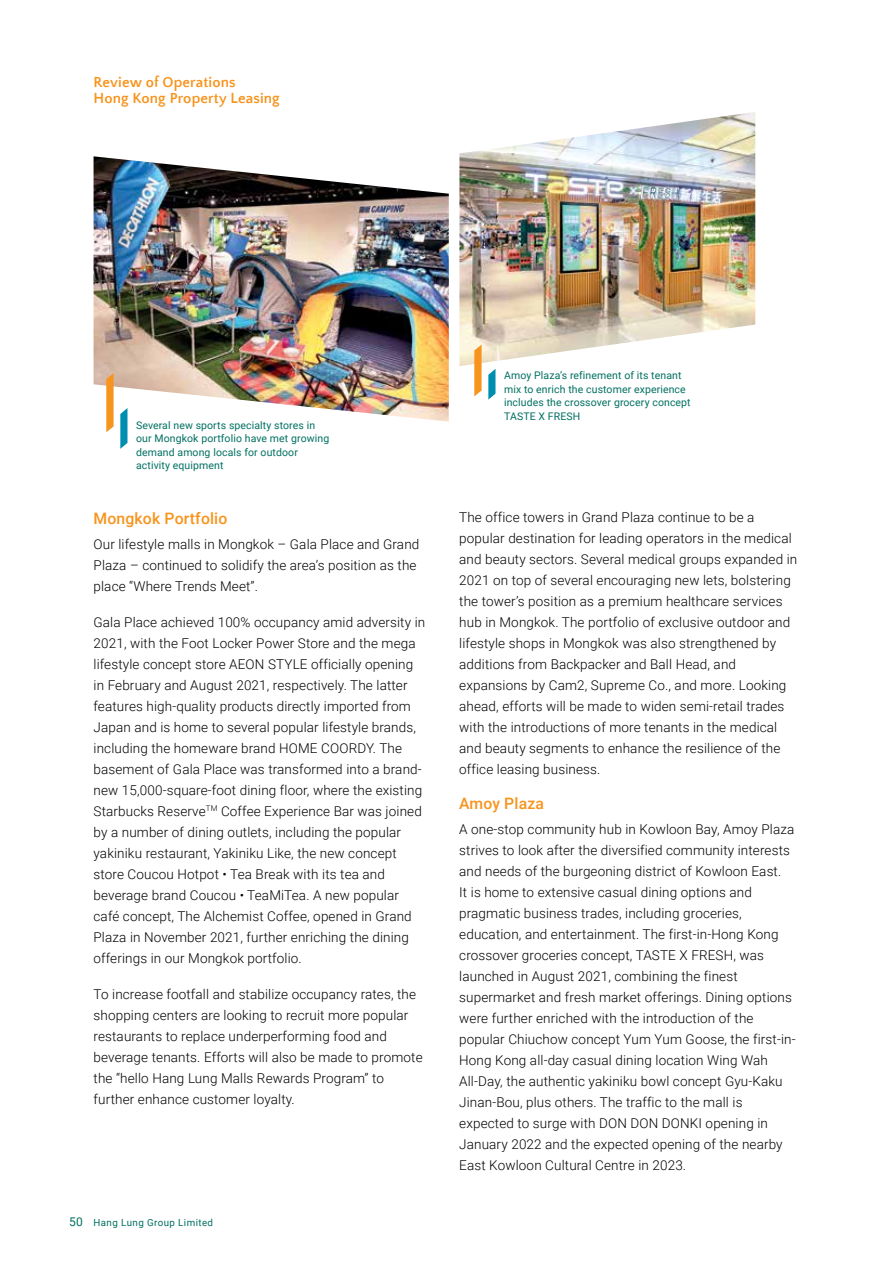
<style>
.page{position:relative;width:893px;height:1263px;background:#fff}
.page>*{position:absolute;margin:0;border:0;box-sizing:border-box;transform-origin:0 0}
.t1{font:500 15.75px "Roboto";letter-spacing:.01em;color:#f7941d}
.t2{font:700 15px/16.5px "Quattrocento Sans";letter-spacing:.01em;color:#f7941d}
.t3{font:300 13.5px/21px "Roboto";letter-spacing:.01em;color:#000}
.t4{font:10.5px/13.5px "Roboto";letter-spacing:.01em;color:#007061}
.t5{font:9.75px "Roboto";letter-spacing:.04em;color:#007061}
.s1{font-size:12px}
</style>
<div class="page">
<img style="left:459px;top:112px;width:296px;height:254px">
<img style="left:94px;top:156px;width:355px;height:266px">
<svg style="left:106px;top:373px;width:8px;height:59px"></svg>
<svg style="left:120px;top:408px;width:7px;height:41px"></svg>
<svg style="left:474px;top:345px;width:8px;height:51px"></svg>
<svg style="left:488px;top:369px;width:7px;height:31px"></svg>
<p class="t2" style="left:94px;top:74px;width:188px">Review of Operations<br>Hong Kong Property Leasing</p>
<p class="t4" style="left:136px;top:418px;width:195px">Several new sports specialty stores in our Mongkok portfolio have met growing demand among locals for outdoor activity equipment</p>
<p class="t1" style="left:94px;top:507px;width:135px">Mongkok Portfolio</p>
<p class="t3" style="left:94px;top:533px;width:327px">Our lifestyle malls in Mongkok – Gala Place and Grand<br>Plaza – continued to solidify the area’s position as the place “Where Trends Meet”.</p>
<p class="t3" style="left:94px;top:611px;width:333px">Gala Place achieved 100% occupancy amid adversity in 2021, with the Foot Locker Power Store and the mega lifestyle concept store AEON STYLE officially opening in February and August 2021, respectively. The latter features high-quality products directly imported from Japan and is home to several popular lifestyle brands, including the homeware brand HOME COORDY. The basement of Gala Place was transformed into a brand&shy;new 15,000-square-foot dining floor, where the existing Starbucks Reserve<sup>TM</sup> Coffee Experience Bar was joined by a number of dining outlets, including the popular yakiniku restaurant, Yakiniku Like, the new concept store Coucou Hotpot • Tea Break with its tea and beverage brand Coucou • TeaMiTea. A new popular café concept, The Alchemist Coffee, opened in Grand Plaza in November 2021, further enriching the dining offerings in our Mongkok portfolio.</p>
<p class="t3" style="left:94px;top:983px;width:331px">To increase footfall and stabilize occupancy rates, the shopping centers are looking to recruit more popular restaurants to replace underperforming food and beverage tenants. Efforts will also be made to promote the “hello Hang Lung Malls Rewards Program” to further enhance customer loyalty.</p>
<p class="t5" style="left:69px;top:1216px;width:145px"><span class="s1">50</span> Hang Lung Group Limited</p>
<p class="t4" style="left:504px;top:368px;width:188px">Amoy Plaza’s refinement of its tenant mix to enrich the customer experience includes the crossover grocery concept<br>TASTE X FRESH</p>
<p class="t3" style="left:459px;top:506px;width:340px">The office towers in Grand Plaza continue to be a popular destination for leading operators in the medical and beauty sectors. Several medical groups expanded in 2021 on top of several encouraging new lets, bolstering the tower’s position as a premium healthcare services hub in Mongkok. The portfolio of exclusive outdoor and lifestyle shops in Mongkok was also strengthened by additions from Backpacker and Ball Head, and expansions by Cam2, Supreme Co., and more. Looking ahead, efforts will be made to widen semi-retail trades with the introductions of more tenants in the medical and beauty segments to enhance the resilience of the office leasing business.</p>
<p class="t1" style="left:459px;top:792px;width:86px">Amoy Plaza</p>
<p class="t3" style="left:459px;top:818px;width:338px">A one-stop community hub in Kowloon Bay, Amoy Plaza strives to look after the diversified community interests and needs of the burgeoning district of Kowloon East.<br>It is home to extensive casual dining options and pragmatic business trades, including groceries, education, and entertainment. The first-in-Hong Kong crossover groceries concept, TASTE X FRESH, was launched in August 2021, combining the finest supermarket and fresh market offerings. Dining options were further enriched with the introduction of the popular Chiuchow concept Yum Yum Goose, the first-in-Hong Kong all-day casual dining location Wing Wah All-Day, the authentic yakiniku bowl concept Gyu-Kaku Jinan-Bou, plus others. The traffic to the mall is expected to surge with DON DON DONKI opening in January 2022 and the expected opening of the nearby East Kowloon Cultural Centre in 2023.</p>
</div>
